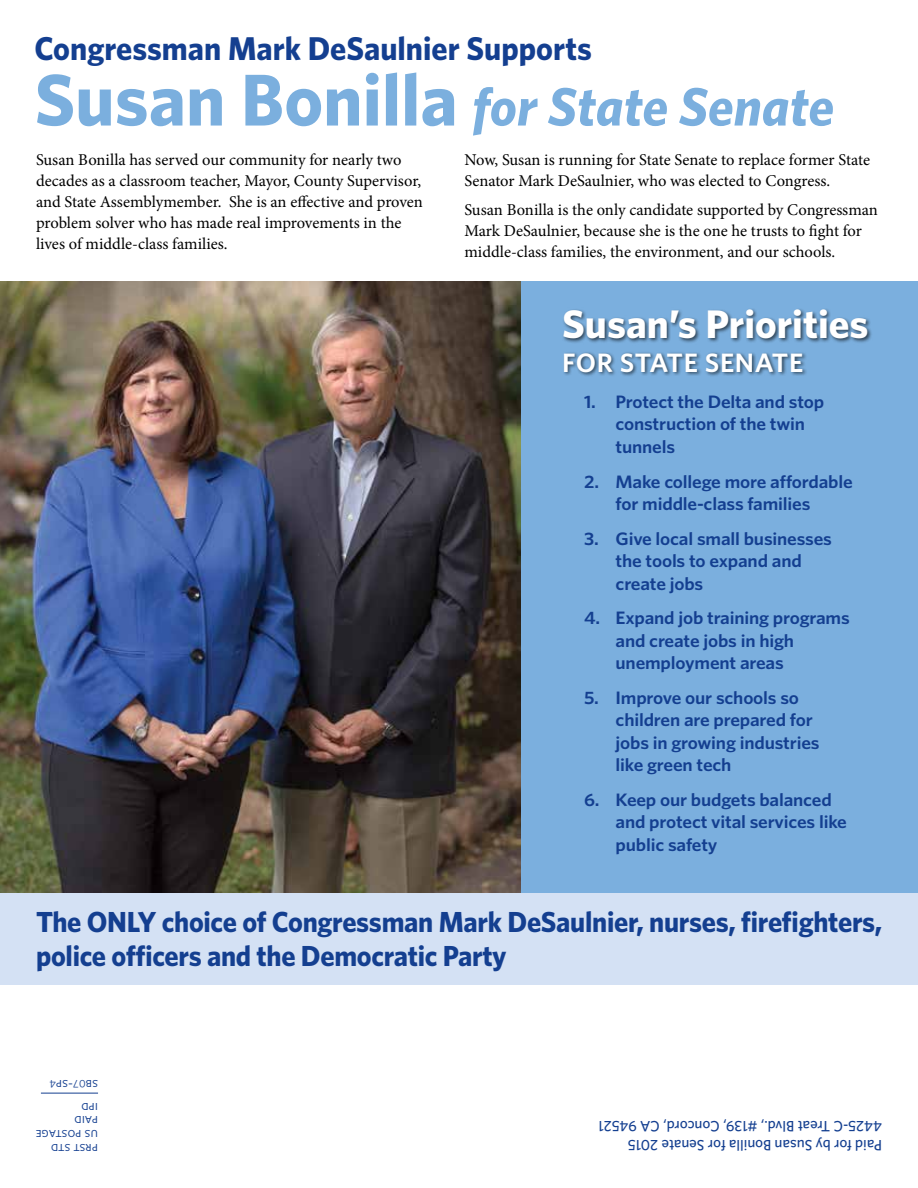
<style>
.page{position:relative;width:918px;height:1188px;background:#fff}
.page>*{position:absolute;margin:0;border:0;box-sizing:border-box;transform-origin:0 0}
.t1{font:italic 700 54px "Whitney";color:#7bafde}
.t2{font:700 39.9px "Whitney";color:#fff}
.t3{font:700 33px "Whitney";color:#143f90}
.t4{font:700 29.1px/33.6px "Whitney";letter-spacing:-.01em;color:#143f90}
.t5{font:600 26.55px "Whitney";letter-spacing:.02em;color:#fff}
.t6{font:600 18px/22.5px "Whitney";letter-spacing:-.01em;color:#143f90;scale:1.07 1}
.t7{font:16.5px/21px "Minion Pro";letter-spacing:-.005em;color:#000}
.t8{font:500 15px/19.5px "Whitney";color:#143f90}
.t9{font:13.8px/13.8px "Whitney";color:#143f90}
.t10{font:11.1px "Whitney";color:#143f90}
.t11{font:10.8px "Whitney";color:#143f90}
.s1{font-style:normal;font-size:73.5px}
.s2{font-size:11.1px}
</style>
<div class="page">
<hr style="left:41px;top:1093px;width:57px;height:1px;background:#143f90">
<div style="left:0;top:281px;width:918px;height:618px;background:#7bafde"></div>
<img style="left:0;top:281px;width:520px;height:612px">
<div style="left:562px;top:308px;width:310px;height:69px;background:#000;opacity:.6"></div>
<div style="left:0;top:893px;width:918px;height:92px;background:#d4e1f4"></div>
<h3 class="t3" style="left:34px;top:27px;width:559px">Congressman Mark DeSaulnier Supports</h3>
<h1 class="t1" style="left:34px;top:71px;width:801px"><span class="s1">Susan Bonilla</span> for State Senate</h1>
<p class="t7" style="left:36px;top:149px;width:388px">Susan Bonilla has served our community for nearly two decades as a classroom teacher, Mayor, County Supervisor, and State Assemblymember. She is an effective and proven problem solver who has made real improvements in the lives of middle-class families.</p>
<p class="t7" style="left:464px;top:149px;width:407px">Now, Susan is running for State Senate to replace former State<br>Senator Mark DeSaulnier, who was elected to Congress.</p>
<p class="t7" style="left:464px;top:199px;width:415px">Susan Bonilla is the only candidate supported by Congressman<br>Mark DeSaulnier, because she is the one he trusts to fight for middle-class families, the environment, and our schools.</p>
<h2 class="t2" style="left:562px;top:298px;width:308px">Susan’s Priorities</h2>
<h3 class="t5" style="left:562px;top:345px;width:243px">FOR STATE SENATE</h3>
<p class="t6" style="left:616px;top:390px;width:196px;text-indent:-32px">1. Protect the Delta and stop construction of the twin tunnels</p>
<p class="t6" style="left:584px;top:470px;width:253px;text-align:center">2. Make college more affordable for middle-class families</p>
<p class="t6" style="left:616px;top:527px;width:204px;text-indent:-32px">3. Give local small businesses the tools to expand and create jobs</p>
<p class="t6" style="left:616px;top:606px;width:220px;text-indent:-32px">4. Expand job training programs and create jobs in high unemployment areas</p>
<p class="t6" style="left:616px;top:686px;width:192px;text-indent:-32px">5. Improve our schools so children are prepared for jobs in growing industries like green tech</p>
<p class="t6" style="left:616px;top:788px;width:218px;text-indent:-32px">6. Keep our budgets balanced and protect vital services like public safety</p>
<h3 class="t4" style="left:36px;top:904px;width:848px">The ONLY choice of Congressman Mark DeSaulnier, nurses, firefighters, police officers and the Democratic Party</h3>
<p class="t10" style="left:56px;top:1092px;width:8px;rotate:-180deg">4</p>
<p class="t9" style="left:73px;top:1093px;width:18px;rotate:-180deg">-sp</p>
<p class="t11" style="left:86px;top:1091px;width:14px;rotate:-180deg">0<span class="s2">7</span></p>
<p class="t9" style="left:98px;top:1093px;width:14px;rotate:-180deg">sb</p>
<p class="t9" style="left:98px;top:1156px;width:64px;rotate:-180deg">prst std us postage paid<br>ipd</p>
<p class="t8" style="left:882px;top:1155px;width:285px;rotate:-180deg">Paid for by Susan Bonilla for Senate 2015<br>4425-C Treat Blvd., #139, Concord, CA 94521</p>
</div>
